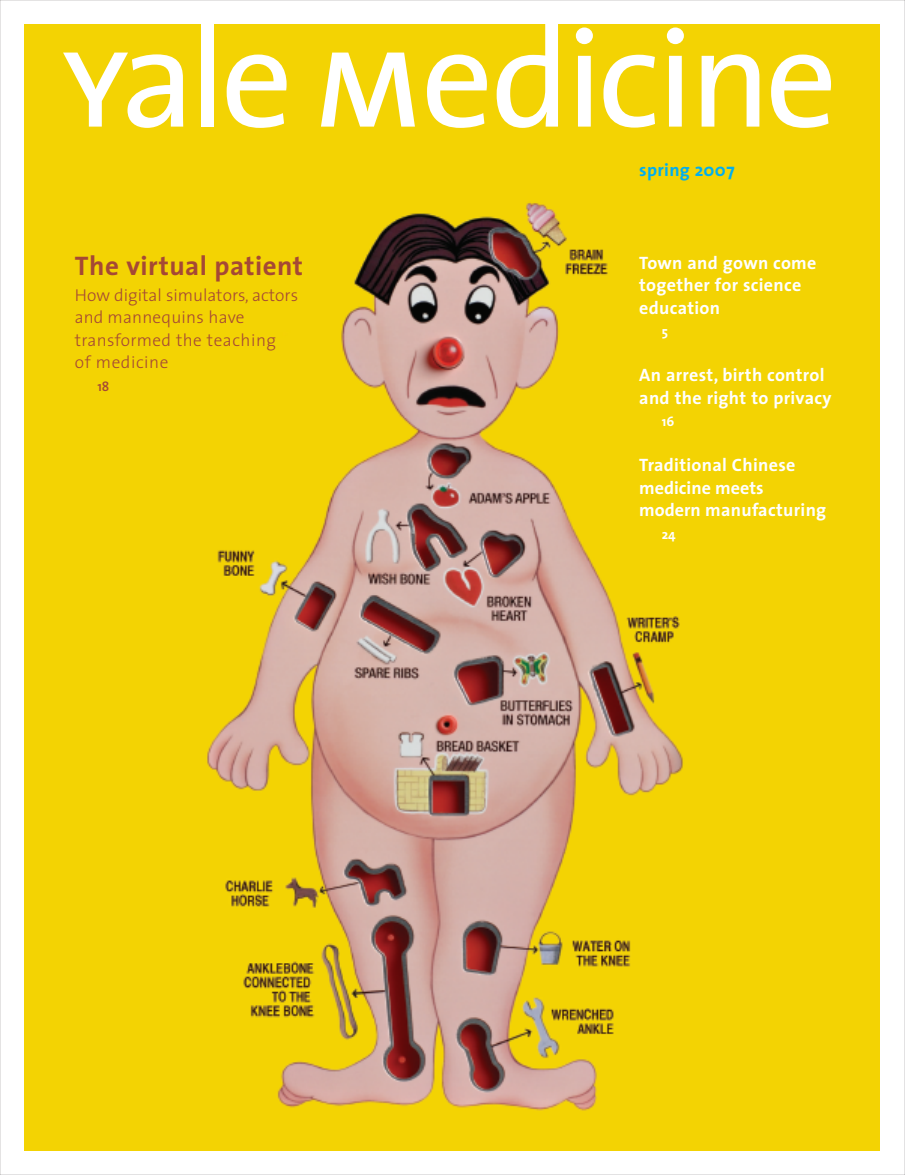
<style>
.page{position:relative;width:905px;height:1175px;background:#fff}
.page>*{position:absolute;margin:0;border:0;box-sizing:border-box;transform-origin:0 0}
.t1{font:142.35px "The Sans";letter-spacing:-.035em;color:#fff}
.t2{font:700 27px "The Sans";letter-spacing:.02em;color:#a54835}
.t3{font:700 18px/22.5px "The Sans";letter-spacing:.02em;color:#fff}
.t4{font:700 18px "The Sans";letter-spacing:.02em;color:#00aeef}
.t5{font:300 17.25px/22.5px "The Sans";letter-spacing:.01em;color:#a54835}
.t6{font:700 13.5px "The Sans";color:#fff}
.t7{font:600 13.5px "The Sans";color:#a54835}
.s1{font-family:"The Sans Caps"}
</style>
<div class="page">
<img style="left:25px;top:24px;width:854px;height:1126px">
<h1 class="t1" style="left:62px;top:23px;width:777px"><span class="s1">y</span>ale<span class="s1">m</span>edicine</h1>
<p class="t4" style="left:639px;top:162px;width:97px">spring 2007</p>
<h2 class="t2" style="left:75px;top:256px;width:230px">The virtual patient</h2>
<p class="t5" style="left:75px;top:285px;width:225px">How digital simulators, actors and mannequins have transformed the teaching<br>of medicine</p>
<p class="t7" style="left:97px;top:381px;width:14px">18</p>
<p class="t3" style="left:639px;top:253px;width:179px">Town and gown come together for science education</p>
<p class="t6" style="left:661px;top:326px;width:8px">5</p>
<p class="t3" style="left:639px;top:365px;width:194px">An arrest, birth control and the right to privacy</p>
<p class="t6" style="left:661px;top:416px;width:14px">16</p>
<p class="t3" style="left:639px;top:455px;width:188px">Traditional Chinese medicine meets modern manufacturing</p>
<p class="t6" style="left:661px;top:529px;width:15px">24</p>
</div>
